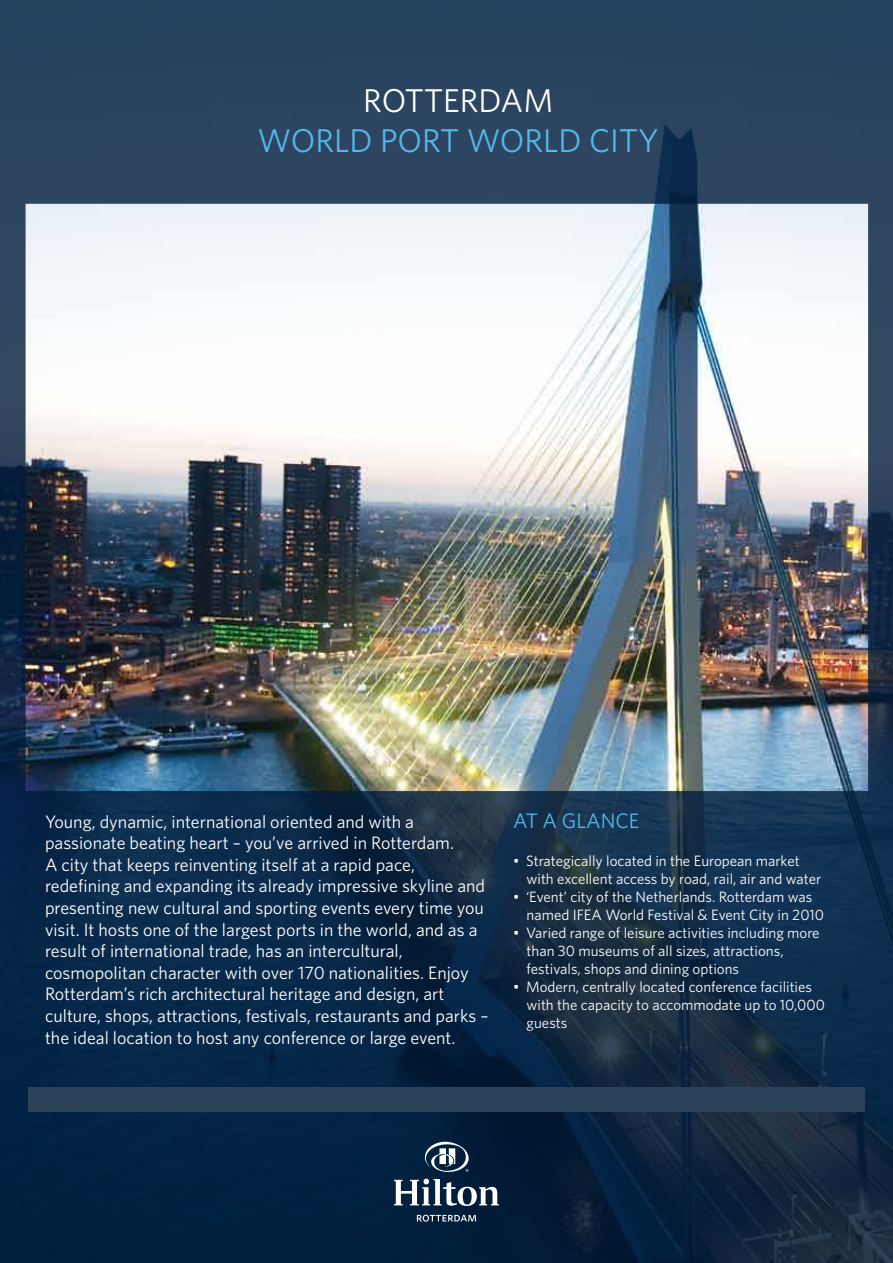
<style>
.page{position:relative;width:893px;height:1263px;background:#fff}
.page>*{position:absolute;margin:0;border:0;box-sizing:border-box;transform-origin:0 0}
.t1{font:33px "Whitney";color:#52b9e9}
.t2{font:33px "Whitney";color:#fff}
.t3{font:21px "Whitney";color:#52b9e9}
.t4{font:18px/21.6px "Whitney";color:#fff}
.t5{font:15px/18px "Whitney";color:#fff}
</style>
<div class="page">
<img style="left:0;top:0;width:893px;height:1263px">
<div style="left:28px;top:1088px;width:837px;height:24px;background:#2b4358"></div>
<svg style="left:425px;top:1142px;width:44px;height:30px"></svg>
<svg style="left:394px;top:1179px;width:105px;height:27px"></svg>
<svg style="left:417px;top:1215px;width:59px;height:6px"></svg>
<h1 class="t2" style="left:363px;top:79px;width:192px">ROTTERDAM</h1>
<h1 class="t1" style="left:258px;top:118px;width:403px">WORLD PORT WORLD CITY</h1>
<p class="t4" style="left:45px;top:810px;width:445px">Young, dynamic, international oriented and with a passionate beating heart – you’ve arrived in Rotterdam.<br>A city that keeps reinventing itself at a rapid pace, redefining and expanding its already impressive skyline and presenting new cultural and sporting events every time you visit. It hosts one of the largest ports in the world, and as a result of international trade, has an intercultural, cosmopolitan character with over 170 nationalities. Enjoy Rotterdam’s rich architectural heritage and design, art culture, shops, attractions, festivals, restaurants and parks – the ideal location to host any conference or large event.</p>
<p class="t3" style="left:513px;top:807px;width:128px">AT A GLANCE</p>
<p class="t5" style="left:527px;top:851px;width:296px;text-indent:-14px">• Strategically located in the European market with excellent access by road, rail, air and water</p>
<p class="t5" style="left:527px;top:887px;width:299px;text-indent:-14px">• ‘Event’ city of the Netherlands. Rotterdam was named IFEA World Festival &amp; Event City in 2010</p>
<p class="t5" style="left:527px;top:923px;width:295px;text-indent:-14px">• Varied range of leisure activities including more than 30 museums of all sizes, attractions, festivals, shops and dining options</p>
<p class="t5" style="left:527px;top:977px;width:300px;text-indent:-14px">• Modern, centrally located conference facilities with the capacity to accommodate up to 10,000 guests</p>
</div>
